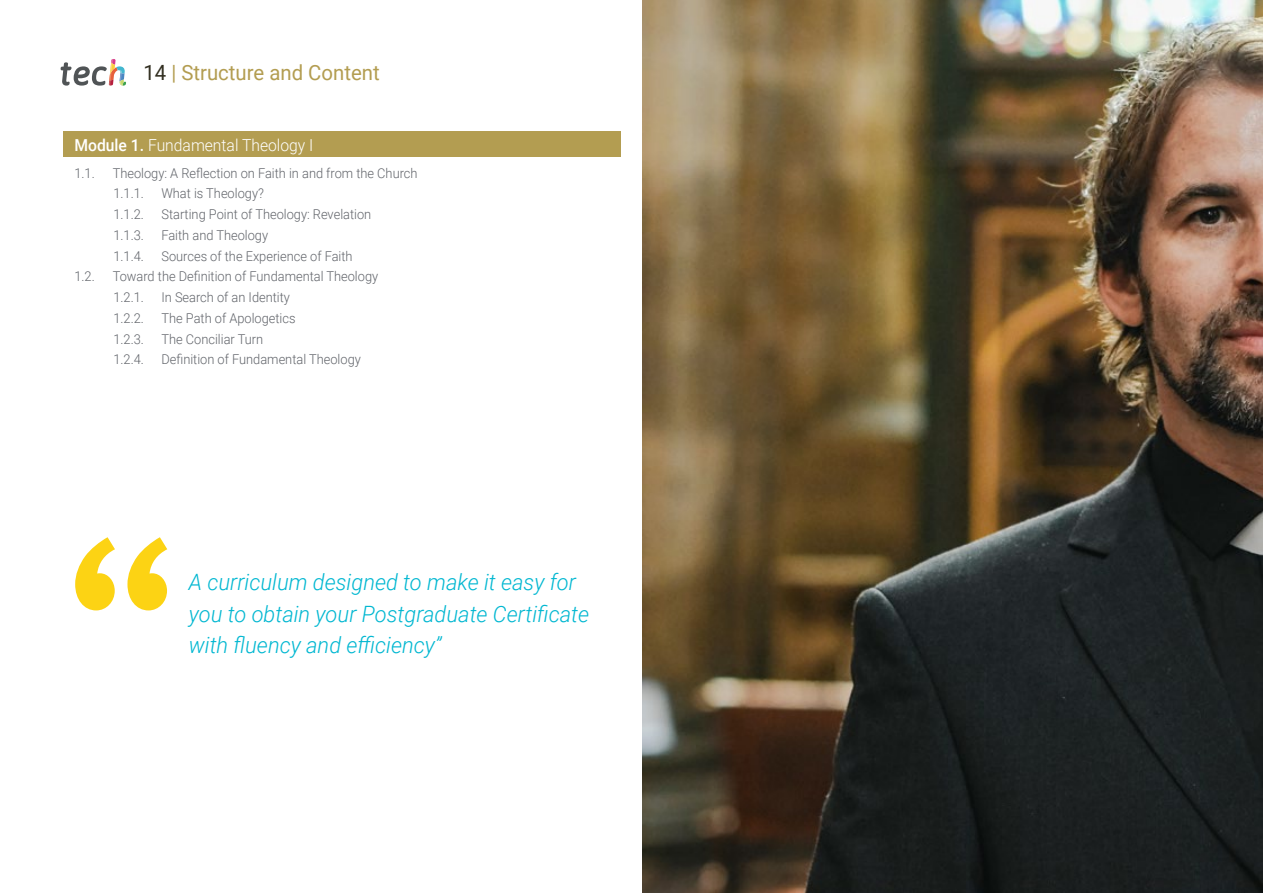
<style>
.page{position:relative;width:1263px;height:893px;background:#fff}
.page>*{position:absolute;margin:0;border:0;box-sizing:border-box;transform-origin:0 0}
.t1{font:italic 300 22.5px/31.5px "Roboto";color:#00b7d1}
.t2{font:21px "Roboto";color:#b39d51}
.t3{font:300 16.5px "Roboto";color:#fff;scale:.95 1}
.t4{font:300 13.5px/20.7px "Roboto";color:#61646a;scale:.95 1}
.s1{color:#312e20}
.s2{font-weight:500}
</style>
<div class="page">
<img style="left:642px;top:0;width:621px;height:893px">
<svg style="left:61px;top:59px;width:65px;height:27px"></svg>
<div style="left:63px;top:132px;width:558px;height:25px;background:#b39d51"></div>
<svg style="left:75px;top:537px;width:92px;height:73px"></svg>
<h2 class="t2" style="left:144px;top:57px;width:238px"><span class="s1">14</span> | Structure and Content</h2>
<p class="t3" style="left:74px;top:133px;width:253px"><span class="s2">Module 1.</span> Fundamental Theology I</p>
<p class="t4" style="left:74px;top:162px;width:23px">1.1.</p>
<p class="t4" style="left:113px;top:162px;width:322px">Theology: A Reflection on Faith in and from the Church<br>1.1.1.</p>
<p class="t4" style="left:161px;top:183px;width:109px">What is Theology?</p>
<p class="t4" style="left:113px;top:203px;width:34px">1.1.2.</p>
<p class="t4" style="left:161px;top:203px;width:222px">Starting Point of Theology: Revelation</p>
<p class="t4" style="left:113px;top:224px;width:34px">1.1.3.</p>
<p class="t4" style="left:161px;top:224px;width:114px">Faith and Theology</p>
<p class="t4" style="left:113px;top:245px;width:34px">1.1.4.</p>
<p class="t4" style="left:161px;top:245px;width:203px">Sources of the Experience of Faith</p>
<p class="t4" style="left:74px;top:266px;width:23px">1.2.</p>
<p class="t4" style="left:113px;top:266px;width:281px">Toward the Definition of Fundamental Theology<br>1.2.1.</p>
<p class="t4" style="left:161px;top:286px;width:137px">In Search of an Identity</p>
<p class="t4" style="left:113px;top:307px;width:34px">1.2.2.</p>
<p class="t4" style="left:161px;top:307px;width:143px">The Path of Apologetics</p>
<p class="t4" style="left:113px;top:328px;width:34px">1.2.3.</p>
<p class="t4" style="left:161px;top:328px;width:109px">The Conciliar Turn</p>
<p class="t4" style="left:113px;top:349px;width:34px">1.2.4.</p>
<p class="t4" style="left:161px;top:349px;width:211px">Definition of Fundamental Theology</p>
<h1 class="t1" style="left:189px;top:566px;width:402px">A curriculum designed to make it easy for you to obtain your Postgraduate Certificate with fluency and efficiency”</h1>
</div>
